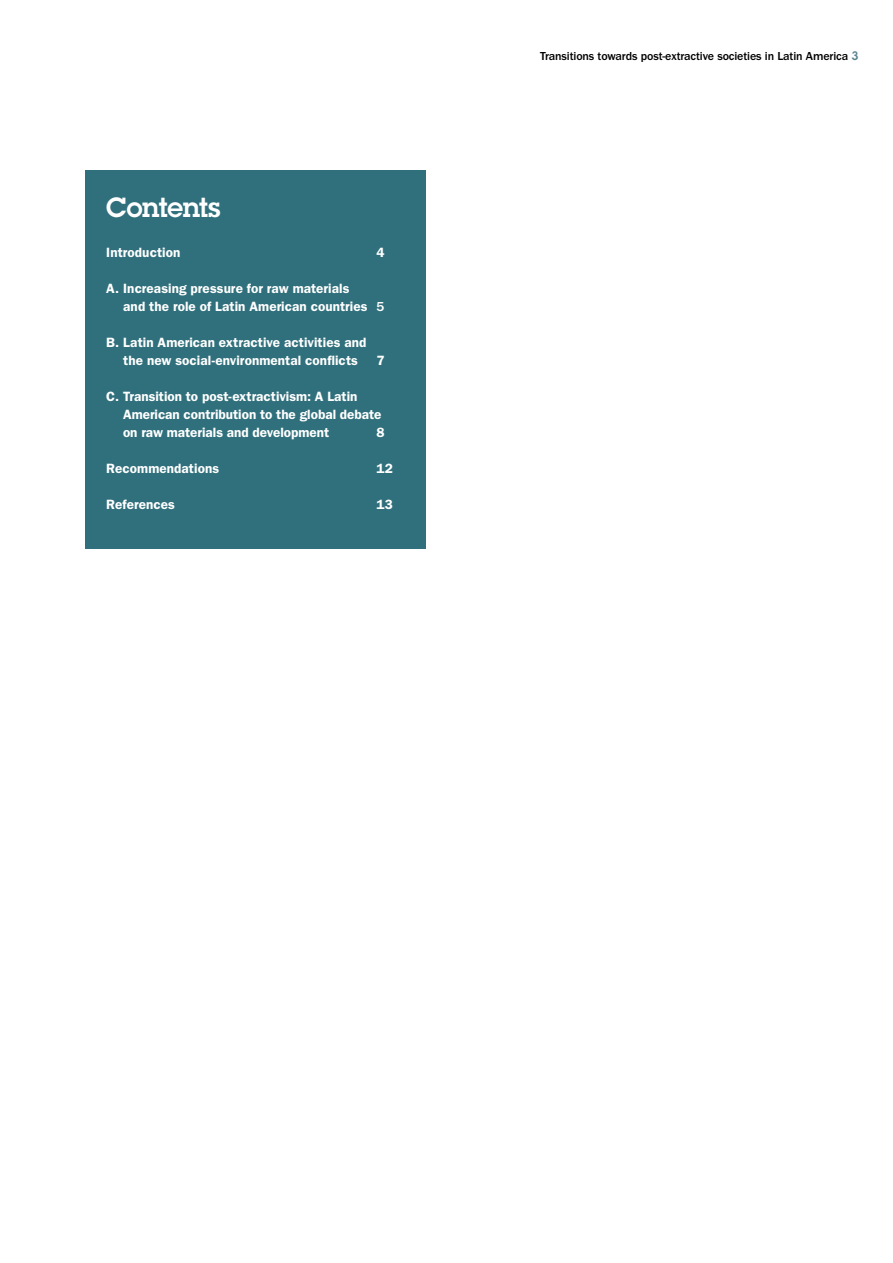
<style>
.page{position:relative;width:893px;height:1263px;background:#fff}
.page>*{position:absolute;margin:0;border:0;box-sizing:border-box;transform-origin:0 0}
.t1{font:600 27px "Lubalin Graph Std";letter-spacing:-.01em;color:#fff}
.t2{font:600 13.5px/18px "ITC Franklin Gothic Std";color:#fff}
.t3{font:500 12px "ITC Franklin Gothic Std";letter-spacing:-.01em;color:#000}
.s1{font-weight:500}
.s2{font-family:"Lubalin Graph Std";font-weight:600;color:#578490}
</style>
<div class="page">
<div style="left:85px;top:170px;width:340px;height:378px;background:#30707c"></div>
<h1 class="t1" style="left:106px;top:189px;width:116px">Contents</h1>
<p class="t2" style="left:106px;top:243px;width:76px">Introduction</p>
<p class="t2" style="left:376px;top:243px;width:10px">4</p>
<p class="t2" style="left:123px;top:279px;width:262px;text-indent:-17px">A. Increasing pressure for raw materials<br>and the role of Latin American countries <span class="s1">5</span></p>
<p class="t2" style="left:123px;top:333px;width:245px;text-indent:-17px">B. Latin American extractive activities and the new social-environmental conflicts</p>
<p class="t2" style="left:376px;top:351px;width:10px">7</p>
<p class="t2" style="left:123px;top:387px;width:260px;text-indent:-17px">C. Transition to post-extractivism: A Latin<br>American contribution to the global debate on raw materials and development</p>
<p class="t2" style="left:376px;top:423px;width:10px">8</p>
<p class="t2" style="left:106px;top:459px;width:114px">Recommendations</p>
<p class="t2" style="left:376px;top:459px;width:18px">12</p>
<p class="t2" style="left:106px;top:495px;width:70px">References</p>
<p class="t2" style="left:376px;top:495px;width:18px">13</p>
<p class="t3" style="left:540px;top:49px;width:320px">Transitions towards post-extractive societies in Latin America <span class="s2">3</span></p>
</div>
